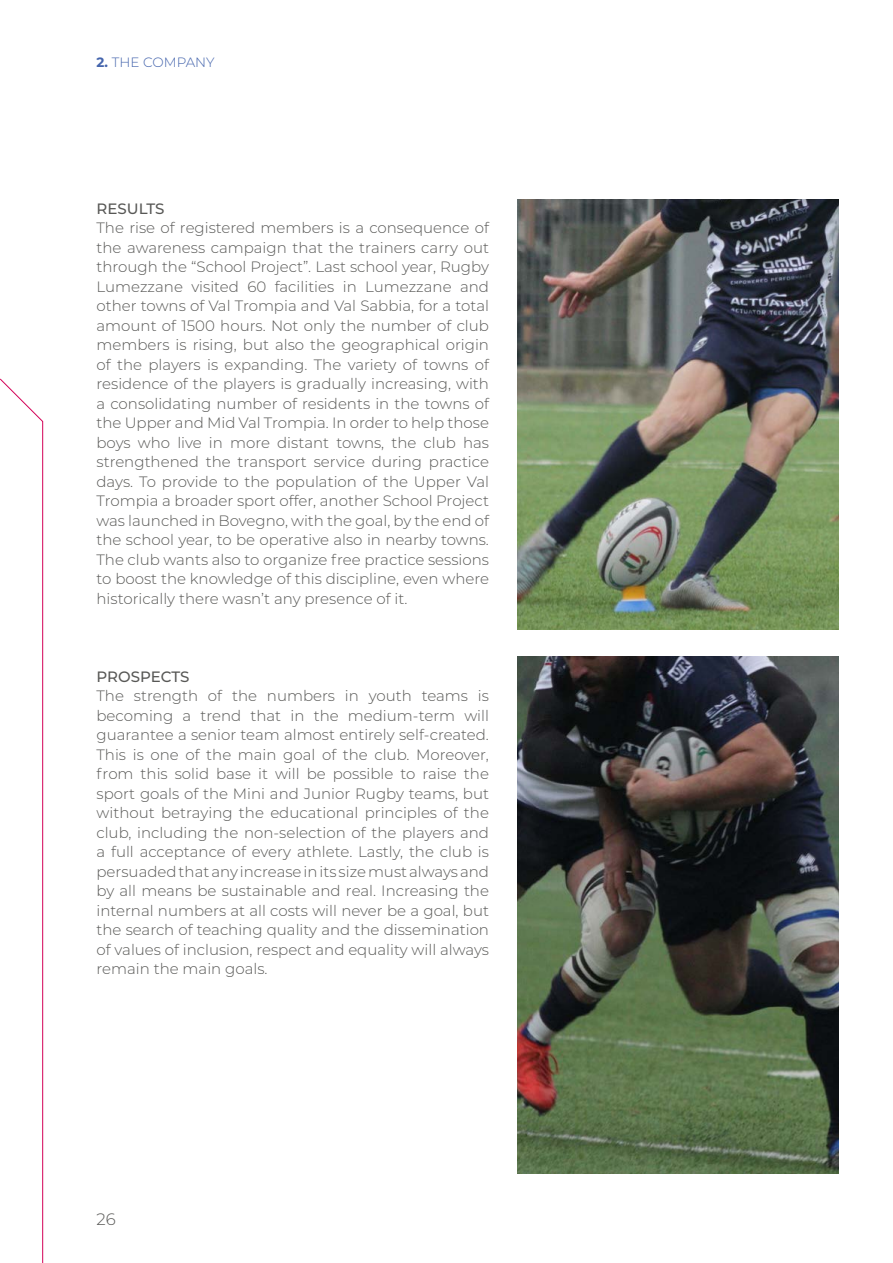
<style>
.page{position:relative;width:893px;height:1263px;background:#fff}
.page>*{position:absolute;margin:0;border:0;box-sizing:border-box;transform-origin:0 0}
.t1{font:300 16.5px "Montserrat";color:#585856}
.t2{font:300 15px/19.5px "Montserrat";color:#585856;text-align:justify}
.t3{font:500 15px "Montserrat";color:#585856}
.t4{font:300 13.5px "Montserrat";color:#4565ad}
.s1{font-weight:700}
</style>
<div class="page">
<img style="left:517px;top:199px;width:322px;height:430px">
<img style="left:517px;top:656px;width:322px;height:518px">
<svg style="left:0;top:378px;width:43px;height:885px"></svg>
<p class="t4" style="left:97px;top:53px;width:120px"><span class="s1">2.</span> THE COMPANY</p>
<p class="t3" style="left:97px;top:198px;width:70px">RESULTS</p>
<p class="t2" style="left:97px;top:218px;width:394px">The rise of registered members is a consequence of the awareness campaign that the trainers carry out through the “School Project”. Last school year, Rugby Lumezzane visited 60 facilities in Lumezzane and other towns of Val Trompia and Val Sabbia, for a total amount of 1500 hours. Not only the number of club members is rising, but also the geographical origin of the players is expanding. The variety of towns of residence of the players is gradually increasing, with a consolidating number of residents in the towns of the Upper and Mid Val Trompia. In order to help those boys who live in more distant towns, the club has strengthened the transport service during practice days. To provide to the population of the Upper Val Trompia a broader sport offer, another School Project was launched in Bovegno, with the goal, by the end of the school year, to be operative also in nearby towns.<br>The club wants also to organize free practice sessions to boost the knowledge of this discipline, even where historically there wasn’t any presence of it.</p>
<p class="t3" style="left:97px;top:666px;width:94px">PROSPECTS</p>
<p class="t2" style="left:97px;top:686px;width:394px">The strength of the numbers in youth teams is becoming a trend that in the medium-term will guarantee a senior team almost entirely self-created.<br>This is one of the main goal of the club. Moreover, from this solid base it will be possible to raise the sport goals of the Mini and Junior Rugby teams, but without betraying the educational principles of the club, including the non-selection of the players and a full acceptance of every athlete. Lastly, the club is persuaded that any increase in its size must always and by all means be sustainable and real. Increasing the internal numbers at all costs will never be a goal, but the search of teaching quality and the dissemination of values of inclusion, respect and equality will always remain the main goals.</p>
<p class="t1" style="left:97px;top:1208px;width:21px">26</p>
</div>
